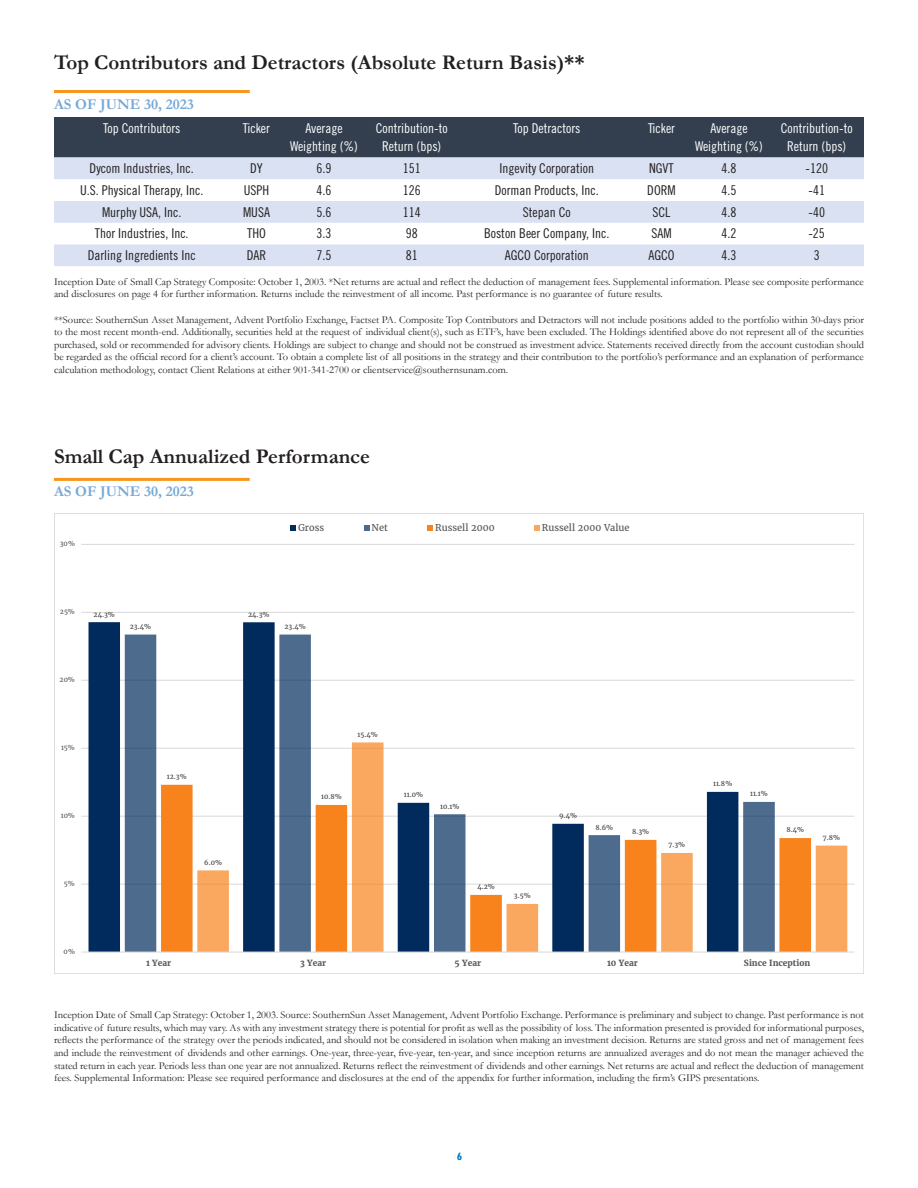
<style>
.page{position:relative;width:918px;height:1188px;background:#fff}
.page>*{position:absolute;margin:0;border:0;box-sizing:border-box;transform-origin:0 0}
.t1{font:700 21px "Garamond";color:#231f20}
.t2{font:700 15px "Garamond";color:#75a8d7}
.t3{font:13.5px "Trade Gothic LT Std Cn 18";color:#231f20}
.t4{font:13.5px/18px "Trade Gothic LT Std Cn 18";color:#fff;text-align:center}
.t5{font:700 condensed 12px "Tw Cen";color:#0079c2}
.t6{font:10.5px/12.6px "Garamond";color:#231f20;text-align:justify}
.t7{font:9.3px "Merriweather";color:#595959}
.t8{font:700 8.4px "Merriweather";letter-spacing:.005em;color:#595959}
.t9{font:6.75px "Merriweather";color:#404040}
.t10{font:6.75px "Merriweather";color:#595959}
</style>
<div class="page">
<div style="left:54px;top:117px;width:810px;height:41px;background:#333f4f"></div>
<svg style="left:54px;top:158px;width:810px;height:108px;fill:#d9e1f2"></svg>
<hr style="left:54px;top:478px;width:196px;height:3px;background:#f7971d">
<hr style="left:54px;top:90px;width:196px;height:3px;background:#f7971d">
<hr style="left:81px;top:884px;width:773px;height:1px;background:#d9d9d9">
<hr style="left:81px;top:816px;width:773px;height:1px;background:#d9d9d9">
<hr style="left:81px;top:748px;width:773px;height:1px;background:#d9d9d9">
<hr style="left:81px;top:680px;width:773px;height:1px;background:#d9d9d9">
<hr style="left:81px;top:612px;width:773px;height:1px;background:#d9d9d9">
<hr style="left:81px;top:544px;width:773px;height:1px;background:#d9d9d9">
<svg style="left:89px;top:622px;width:222px;height:330px;fill:#002b5c"></svg>
<svg style="left:125px;top:635px;width:650px;height:317px"></svg>
<svg style="left:161px;top:785px;width:36px;height:167px;background:#f89238"></svg>
<svg style="left:197px;top:742px;width:650px;height:210px"></svg>
<hr style="left:81px;top:952px;width:773px;height:1px;background:#d9d9d9">
<svg style="left:291px;top:525px;width:5px;height:6px"></svg>
<svg style="left:364px;top:525px;width:5px;height:6px"></svg>
<svg style="left:428px;top:525px;width:5px;height:6px"></svg>
<svg style="left:534px;top:525px;width:6px;height:6px"></svg>
<h1 class="t1" style="left:54px;top:48px;width:532px">Top Contributors and Detractors (Absolute Return Basis)**</h1>
<h2 class="t2" style="left:54px;top:94px;width:142px">AS OF JUNE 30, 2023</h2>
<p class="t4" style="left:103px;top:119px;width:79px">Top Contributors</p>
<p class="t4" style="left:243px;top:119px;width:29px">Ticker</p>
<p class="t4" style="left:290px;top:119px;width:69px">Average<br>Weighting (%)</p>
<p class="t4" style="left:376px;top:119px;width:73px">Contribution-to<br>Return (bps)</p>
<p class="t4" style="left:513px;top:119px;width:69px">Top Detractors</p>
<p class="t4" style="left:648px;top:119px;width:29px">Ticker</p>
<p class="t4" style="left:695px;top:119px;width:69px">Average<br>Weighting (%)</p>
<p class="t4" style="left:781px;top:119px;width:73px">Contribution-to<br>Return (bps)</p>
<p class="t3" style="left:90px;top:160px;width:106px">Dycom Industries, Inc.</p>
<p class="t3" style="left:250px;top:160px;width:14px">DY</p>
<p class="t3" style="left:317px;top:160px;width:16px">6.9</p>
<p class="t3" style="left:403px;top:160px;width:19px">151</p>
<p class="t3" style="left:500px;top:160px;width:96px">Ingevity Corporation</p>
<p class="t3" style="left:649px;top:160px;width:26px">NGVT</p>
<p class="t3" style="left:722px;top:160px;width:16px">4.8</p>
<p class="t3" style="left:806px;top:160px;width:24px">-120</p>
<p class="t3" style="left:80px;top:182px;width:125px">U.S. Physical Therapy, Inc.</p>
<p class="t3" style="left:244px;top:182px;width:27px">USPH</p>
<p class="t3" style="left:317px;top:182px;width:16px">4.6</p>
<p class="t3" style="left:403px;top:182px;width:19px">126</p>
<p class="t3" style="left:495px;top:182px;width:106px">Dorman Products, Inc.</p>
<p class="t3" style="left:647px;top:182px;width:30px">DORM</p>
<p class="t3" style="left:722px;top:182px;width:16px">4.5</p>
<p class="t3" style="left:809px;top:182px;width:18px">-41</p>
<p class="t3" style="left:102px;top:204px;width:81px">Murphy USA, Inc.</p>
<p class="t3" style="left:243px;top:204px;width:28px">MUSA</p>
<p class="t3" style="left:317px;top:204px;width:16px">5.6</p>
<p class="t3" style="left:403px;top:204px;width:19px">114</p>
<p class="t3" style="left:523px;top:204px;width:49px">Stepan Co</p>
<p class="t3" style="left:653px;top:204px;width:19px">SCL</p>
<p class="t3" style="left:722px;top:204px;width:16px">4.8</p>
<p class="t3" style="left:809px;top:204px;width:18px">-40</p>
<p class="t3" style="left:95px;top:226px;width:95px">Thor Industries, Inc.</p>
<p class="t3" style="left:247px;top:226px;width:20px">THO</p>
<p class="t3" style="left:317px;top:226px;width:16px">3.3</p>
<p class="t3" style="left:406px;top:226px;width:13px">98</p>
<p class="t3" style="left:484px;top:226px;width:127px">Boston Beer Company, Inc.</p>
<p class="t3" style="left:651px;top:226px;width:22px">SAM</p>
<p class="t3" style="left:722px;top:226px;width:16px">4.2</p>
<p class="t3" style="left:809px;top:226px;width:18px">-25</p>
<p class="t3" style="left:88px;top:247px;width:109px">Darling Ingredients Inc</p>
<p class="t3" style="left:247px;top:247px;width:21px">DAR</p>
<p class="t3" style="left:317px;top:247px;width:16px">7.5</p>
<p class="t3" style="left:406px;top:247px;width:13px">81</p>
<p class="t3" style="left:505px;top:247px;width:85px">AGCO Corporation</p>
<p class="t3" style="left:648px;top:247px;width:28px">AGCO</p>
<p class="t3" style="left:722px;top:247px;width:16px">4.3</p>
<p class="t3" style="left:814px;top:247px;width:7px">3</p>
<p class="t6" style="left:54px;top:275px;width:812px">Inception Date of Small Cap Strategy Composite: October 1, 2003. *Net returns are actual and reflect the deduction of management fees. Supplemental information. Please see composite performance and disclosures on page 4 for further information. Returns include the reinvestment of all income. Past performance is no guarantee of future results.</p>
<p class="t6" style="left:54px;top:313px;width:812px">**Source: SouthernSun Asset Management, Advent Portfolio Exchange, Factset PA. Composite Top Contributors and Detractors will not include positions added to the portfolio within 30-days prior to the most recent month-end. Additionally, securities held at the request of individual client(s), such as ETF’s, have been excluded. The Holdings identified above do not represent all of the securities purchased, sold or recommended for advisory clients. Holdings are subject to change and should not be construed as investment advice. Statements received directly from the account custodian should be regarded as the official record for a client’s account. To obtain a complete list of all positions in the strategy and their contribution to the portfolio’s performance and an explanation of performance calculation methodology, contact Client Relations at either 901-341-2700 or clientservice@southernsunam.com.</p>
<h1 class="t1" style="left:54px;top:442px;width:318px">Small Cap Annualized Performance</h1>
<h2 class="t2" style="left:54px;top:481px;width:142px">AS OF JUNE 30, 2023</h2>
<p class="t10" style="left:60px;top:540px;width:17px">30%</p>
<p class="t7" style="left:298px;top:522px;width:28px">Gross</p>
<p class="t7" style="left:372px;top:522px;width:18px">Net</p>
<p class="t7" style="left:435px;top:522px;width:61px">Russell 2000</p>
<p class="t7" style="left:542px;top:522px;width:89px">Russell 2000 Value</p>
<p class="t10" style="left:60px;top:608px;width:16px">25%</p>
<p class="t10" style="left:60px;top:676px;width:17px">20%</p>
<p class="t9" style="left:94px;top:610px;width:23px">24.3%</p>
<p class="t9" style="left:248px;top:610px;width:23px">24.3%</p>
<p class="t9" style="left:130px;top:622px;width:23px">23.4%</p>
<p class="t9" style="left:285px;top:622px;width:23px">23.4%</p>
<p class="t10" style="left:61px;top:744px;width:15px">15%</p>
<p class="t10" style="left:61px;top:812px;width:16px">10%</p>
<p class="t10" style="left:64px;top:879px;width:12px">5%</p>
<p class="t9" style="left:167px;top:773px;width:21px">12.3%</p>
<p class="t9" style="left:204px;top:858px;width:19px">6.0%</p>
<p class="t9" style="left:358px;top:730px;width:22px">15.4%</p>
<p class="t9" style="left:321px;top:793px;width:22px">10.8%</p>
<p class="t9" style="left:404px;top:791px;width:21px">11.0%</p>
<p class="t9" style="left:440px;top:802px;width:21px">10.1%</p>
<p class="t9" style="left:477px;top:883px;width:19px">4.2%</p>
<p class="t9" style="left:514px;top:892px;width:18px">3.5%</p>
<p class="t9" style="left:559px;top:812px;width:19px">9.4%</p>
<p class="t9" style="left:595px;top:823px;width:19px">8.6%</p>
<p class="t9" style="left:713px;top:780px;width:21px">11.8%</p>
<p class="t9" style="left:750px;top:790px;width:19px">11.1%</p>
<p class="t9" style="left:632px;top:828px;width:19px">8.3%</p>
<p class="t9" style="left:786px;top:826px;width:19px">8.4%</p>
<p class="t9" style="left:669px;top:841px;width:18px">7.3%</p>
<p class="t9" style="left:823px;top:833px;width:19px">7.8%</p>
<p class="t10" style="left:64px;top:947px;width:13px">0%</p>
<p class="t8" style="left:146px;top:958px;width:27px">1 Year</p>
<p class="t8" style="left:300px;top:958px;width:28px">3 Year</p>
<p class="t8" style="left:455px;top:958px;width:28px">5 Year</p>
<p class="t8" style="left:607px;top:958px;width:32px">10 Year</p>
<p class="t8" style="left:744px;top:958px;width:68px">Since Inception</p>
<p class="t6" style="left:54px;top:1008px;width:812px">Inception Date of Small Cap Strategy: October 1, 2003. Source: SouthernSun Asset Management, Advent Portfolio Exchange. Performance is preliminary and subject to change. Past performance is not indicative of future results, which may vary. As with any investment strategy there is potential for profit as well as the possibility of loss. The information presented is provided for informational purposes, reflects the performance of the strategy over the periods indicated, and should not be considered in isolation when making an investment decision. Returns are stated gross and net of management fees and include the reinvestment of dividends and other earnings. One-year, three-year, five-year, ten-year, and since inception returns are annualized averages and do not mean the manager achieved the stated return in each year. Periods less than one year are not annualized. Returns reflect the reinvestment of dividends and other earnings. Net returns are actual and reflect the deduction of management fees. Supplemental Information: Please see required performance and disclosures at the end of the appendix for further information, including the firm’s GIPS presentations.</p>
<p class="t5" style="left:457px;top:1149px;width:7px">6</p>
</div>
